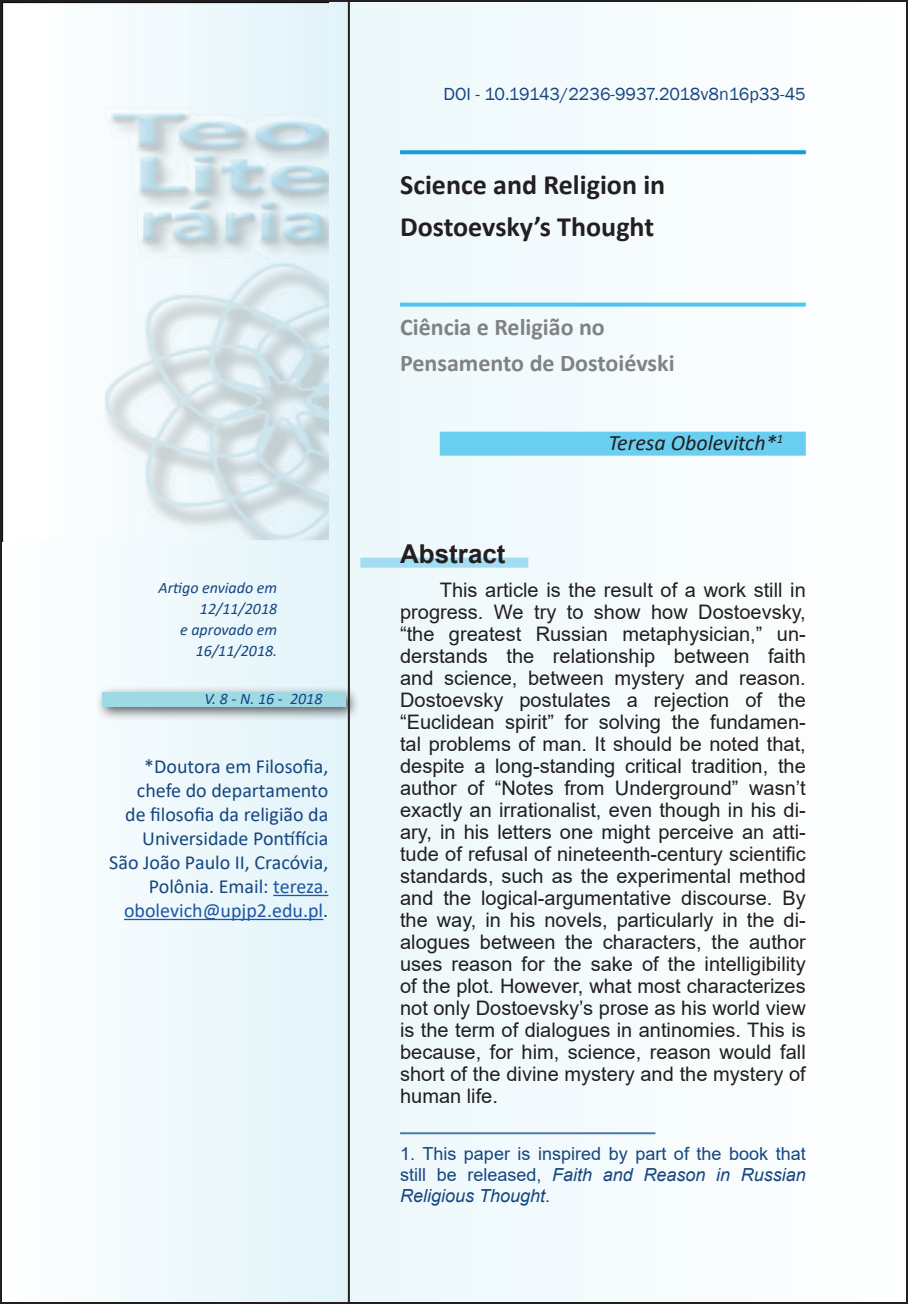
<style>
.page{position:relative;width:908px;height:1304px;background:#fff}
.page>*{position:absolute;margin:0;border:0;box-sizing:border-box;transform-origin:0 0}
.t1{font:700 28px/42px "Calibri";color:#231f20}
.t2{font:700 26px "Arial";color:#231f20}
.t3{font:700 24px/36px "Calibri";color:#808285}
.t4{font:italic 22px "Calibri";color:#231f20}
.t5{font:20px/22px "Arial";color:#231f20;text-align:justify}
.t6{font:20px/24px "Calibri";color:#154680;text-align:right}
.t7{font:18px/21px "Arial";color:#154680;text-align:justify}
.t8{font:18px "Franklin Gothic";color:#154680}
.t9{font:italic 16px/21px "Calibri";color:#154680;text-align:right}
.s1{color:#1e56a6}
.s2{font-style:italic}
</style>
<div class="page">
<div style="left:1px;top:1px;width:905px;height:1302px;background:#f6fbfd"></div>
<div style="left:1px;top:1px;width:348px;height:1302px;background:linear-gradient(to right,#fefefe,#e1f3fa)"></div>
<img style="left:3px;top:3px;width:325px;height:539px">
<div style="left:0;top:0;width:350px;height:1304px;border:2px solid #231f20"></div>
<div style="left:96px;top:686px;width:264px;height:36px;background:#231f20;opacity:.75"></div>
<div style="left:102px;top:692px;width:243px;height:15px;background:#9edae4"></div>
<hr style="left:273px;top:895px;width:55px;height:1px;background:#1e56a6">
<hr style="left:124px;top:919px;width:199px;height:1px;background:#1e56a6">
<svg style="left:400px;top:150px;width:405px;height:4px;background:#21a2db"></svg>
<svg style="left:400px;top:303px;width:405px;height:4px;background:#5fcaee"></svg>
<div style="left:439px;top:432px;width:366px;height:24px;background:#69ceef"></div>
<div style="left:360px;top:558px;width:168px;height:10px;background:#a2ddf2"></div>
<hr style="left:400px;top:1132px;width:255px;height:2px;background:#4d76a8">
<p class="t9" style="left:158px;top:576px;width:120px">Artigo enviado em<br>12/11/2018<br>e aprovado em<br>16/11/2018.</p>
<p class="t9" style="left:204px;top:688px;width:119px">V. 8 - N. 16 - 2018</p>
<p class="t6" style="left:109px;top:754px;width:220px">*Doutora em Filosofia, chefe do departamento<br>de filosofia da religião da<br>Universidade Pontífícia<br>São João Paulo II, Cracóvia,<br>Polônia. Email: <span class="s1">tereza. obolevich@upjp2.edu.pl</span>.</p>
<p class="t8" style="left:443px;top:82px;width:363px">DOI - 10.19143/2236-9937.2018v8n16p33-45</p>
<h1 class="t1" style="left:400px;top:163px;width:267px">Science and Religion in<br>Dostoevsky’s Thought</h1>
<p class="t3" style="left:400px;top:309px;width:276px">Ciência e Religião no<br>Pensamento de Dostoiévski</p>
<p class="t4" style="left:608px;top:427px;width:176px">Teresa Obolevitch*<sup>1</sup></p>
<h2 class="t2" style="left:400px;top:536px;width:107px">Abstract</h2>
<p class="t5" style="left:400px;top:579px;width:407px;text-indent:40px">This article is the result of a work still in progress. We try to show how Dostoevsky, “the greatest Russian metaphysician,” un&shy;derstands the relationship between faith and science, between mystery and reason.<br>Dostoevsky postulates a rejection of the “Euclidean spirit” for solving the fundamen&shy;tal problems of man. It should be noted that, despite a long-standing critical tradition, the author of “Notes from Underground” wasn’t exactly an irrationalist, even though in his di&shy;ary, in his letters one might perceive an atti&shy;tude of refusal of nineteenth-century scientific standards, such as the experimental method and the logical-argumentative discourse. By the way, in his novels, particularly in the di&shy;alogues between the characters, the author uses reason for the sake of the intelligibility of the plot. However, what most characterizes not only Dostoevsky’s prose as his world view is the term of dialogues in antinomies. This is because, for him, science, reason would fall short of the divine mystery and the mystery of human life.</p>
<p class="t7" style="left:400px;top:1143px;width:407px">1. This paper is inspired by part of the book that still be released, <span class="s2">Faith and Reason in Russian Religious Thought</span>.</p>
</div>
